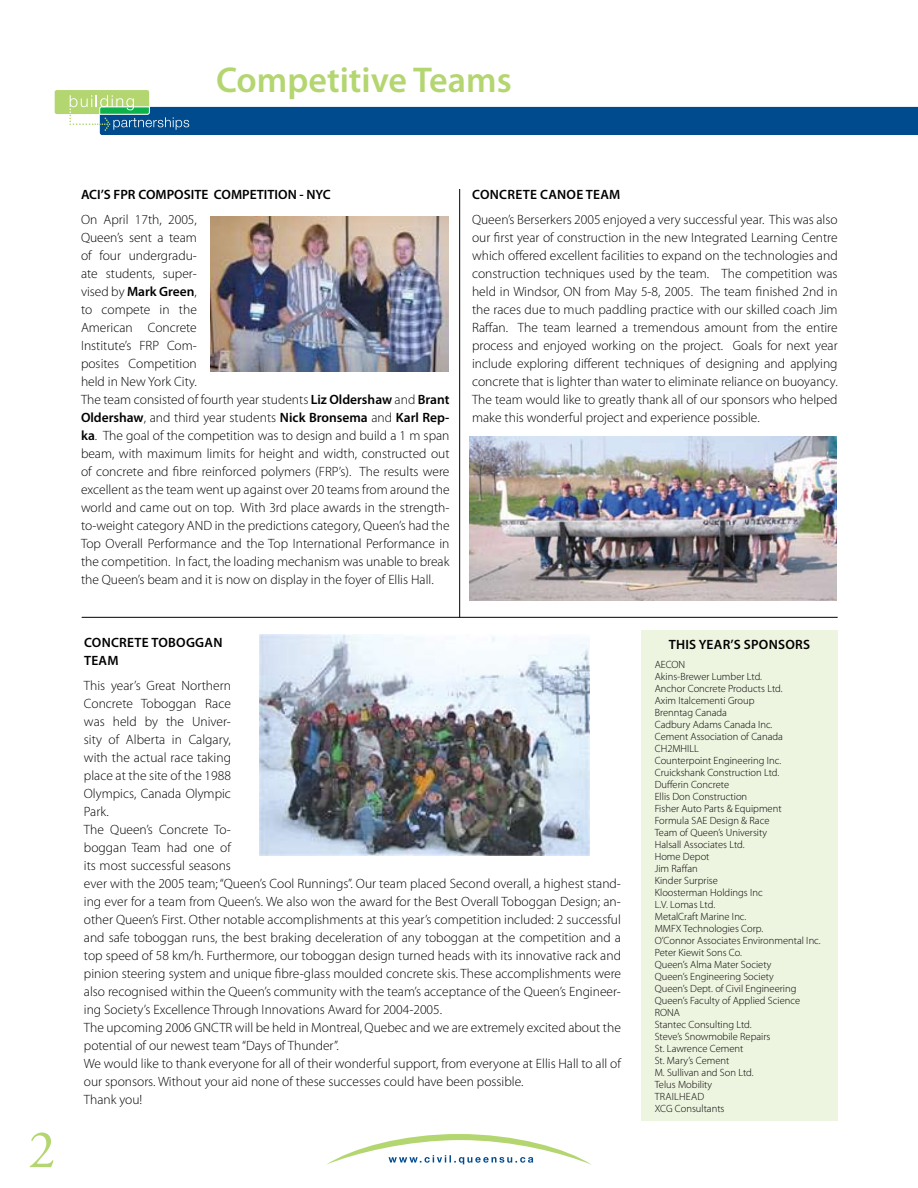
<style>
.page{position:relative;width:918px;height:1188px;background:#fff}
.page>*{position:absolute;margin:0;border:0;box-sizing:border-box;transform-origin:0 0}
.t1{font:600 36px "Myriad Pro";color:#b4d670}
.t2{font:300 13.5px/18px "Myriad Pro";color:#000}
.t3{font:600 13.5px "Myriad Pro";color:#000}
.t4{font:600 13.5px "Myriad Pro";letter-spacing:.02em;color:#000}
.t5{font:300 10.5px/12px "Myriad Pro";color:#000}
.s1{font-weight:600}
</style>
<div class="page">
<svg style="left:326px;top:1134px;width:266px;height:31px"></svg>
<svg style="left:55px;top:90px;width:863px;height:45px"></svg>
<div style="left:641px;top:630px;width:197px;height:490px;background:#edf4df"></div>
<hr style="left:82px;top:617px;width:756px;height:1px;background:#000">
<hr style="left:459px;top:189px;width:1px;height:428px;background:#000">
<img style="left:469px;top:436px;width:368px;height:165px">
<img style="left:260px;top:634px;width:329px;height:222px">
<img style="left:210px;top:216px;width:239px;height:156px">
<h1 class="t1" style="left:216px;top:57px;width:297px">Competitive Teams</h1>
<p class="t3" style="left:81px;top:186px;width:251px">ACI’S FPR COMPOSITE COMPETITION - NYC</p>
<p class="t2" style="left:81px;top:210px;width:370px">On April 17th, 2005,<br>Queen’s sent a team<br>of four undergradu-<br>ate students, super-<br>vised by <span class="s1">Mark Green</span>,<br>to compete in the<br>American Concrete<br>Institute’s FRP Com-<br>posites Competition<br>held in New York City.<br>The team consisted of fourth year students <span class="s1">Liz Oldershaw</span> and <span class="s1">Brant Oldershaw</span>, and third year students <span class="s1">Nick Bronsema</span> and <span class="s1">Karl Rep&shy;ka</span>. The goal of the competition was to design and build a 1 m span beam, with maximum limits for height and width, constructed out of concrete and fibre reinforced polymers (FRP’s). The results were excellent as the team went up against over 20 teams from around the world and came out on top. With 3rd place awards in the strength&shy;to-weight category AND in the predictions category, Queen’s had the Top Overall Performance and the Top International Performance in the competition. In fact, the loading mechanism was unable to break the Queen’s beam and it is now on display in the foyer of Ellis Hall.</p>
<p class="t3" style="left:472px;top:186px;width:17px">Concrete</p>
<p class="t3" style="left:540px;top:186px;width:10px">canoe</p>
<p class="t3" style="left:586px;top:186px;width:10px">team</p>
<p class="t2" style="left:472px;top:210px;width:367px;text-align:justify">Queen’s Berserkers 2005 enjoyed a very successful year. This was also our first year of construction in the new Integrated Learning Centre which offered excellent facilities to expand on the technologies and construction techniques used by the team. The competition was held in Windsor, ON from May 5-8, 2005. The team finished 2nd in the races due to much paddling practice with our skilled coach Jim Raffan. The team learned a tremendous amount from the entire process and enjoyed working on the project. Goals for next year include exploring different techniques of designing and applying concrete that is lighter than water to eliminate reliance on buoyancy.<br>The team would like to greatly thank all of our sponsors who helped make this wonderful project and experience possible.</p>
<p class="t3" style="left:84px;top:634px;width:17px">Concrete</p>
<p class="t4" style="left:151px;top:634px;width:73px">TOBOGGAN</p>
<p class="t3" style="left:84px;top:652px;width:10px">team</p>
<p class="t2" style="left:84px;top:676px;width:539px">This year’s Great Northern<br>Concrete Toboggan Race<br>was held by the Univer-<br>sity of Alberta in Calgary,<br>with the actual race taking<br>place at the site of the 1988<br>Olympics, Canada Olympic<br>Park.<br>The Queen’s Concrete To-<br>boggan Team had one of<br>its most successful seasons<br>ever with the 2005 team; “Queen’s Cool Runnings”. Our team placed Second overall, a highest stand&shy;ing ever for a team from Queen’s. We also won the award for the Best Overall Toboggan Design; an&shy;other Queen’s First. Other notable accomplishments at this year’s competition included: 2 successful and safe toboggan runs, the best braking deceleration of any toboggan at the competition and a top speed of 58 km/h. Furthermore, our toboggan design turned heads with its innovative rack and pinion steering system and unique fibre-glass moulded concrete skis. These accomplishments were also recognised within the Queen’s community with the team’s acceptance of the Queen’s Engineer&shy;ing Society’s Excellence Through Innovations Award for 2004-2005.<br>The upcoming 2006 GNCTR will be held in Montreal, Quebec and we are extremely excited about the potential of our newest team “Days of Thunder”.<br>We would like to thank everyone for all of their wonderful support, from everyone at Ellis Hall to all of our sponsors. Without your aid none of these successes could have been possible.<br>Thank you!</p>
<p class="t4" style="left:669px;top:636px;width:143px">THIS YEAR’S SPONSORS</p>
<p class="t5" style="left:655px;top:658px;width:167px">AECON<br>Akins-Brewer Lumber Ltd.<br>Anchor Concrete Products Ltd.<br>Axim Italcementi Group<br>Brenntag Canada<br>Cadbury Adams Canada Inc.<br>Cement Association of Canada<br>CH2MHILL<br>Counterpoint Engineering Inc.<br>Cruickshank Construction Ltd.<br>Dufferin Concrete<br>Ellis Don Construction<br>Fisher Auto Parts &amp; Equipment<br>Formula SAE Design &amp; Race<br>Team of Queen’s University<br>Halsall Associates Ltd.<br>Home Depot<br>Jim Raffan<br>Kinder Surprise<br>Kloosterman Holdings Inc<br>L.V. Lomas Ltd.<br>MetalCraft Marine Inc.<br>MMFX Technologies Corp.<br>O’Connor Associates Environmental Inc.<br>Peter Kiewit Sons Co.<br>Queen’s Alma Mater Society<br>Queen’s Engineering Society<br>Queen’s Dept. of Civil Engineering<br>Queen’s Faculty of Applied Science<br>RONA<br>Stantec Consulting Ltd.<br>Steve’s Snowmobile Repairs<br>St. Lawrence Cement<br>St. Mary’s Cement<br>M. Sullivan and Son Ltd.<br>Telus Mobility<br>Trailhead<br>XCG Consultants</p>
</div>
